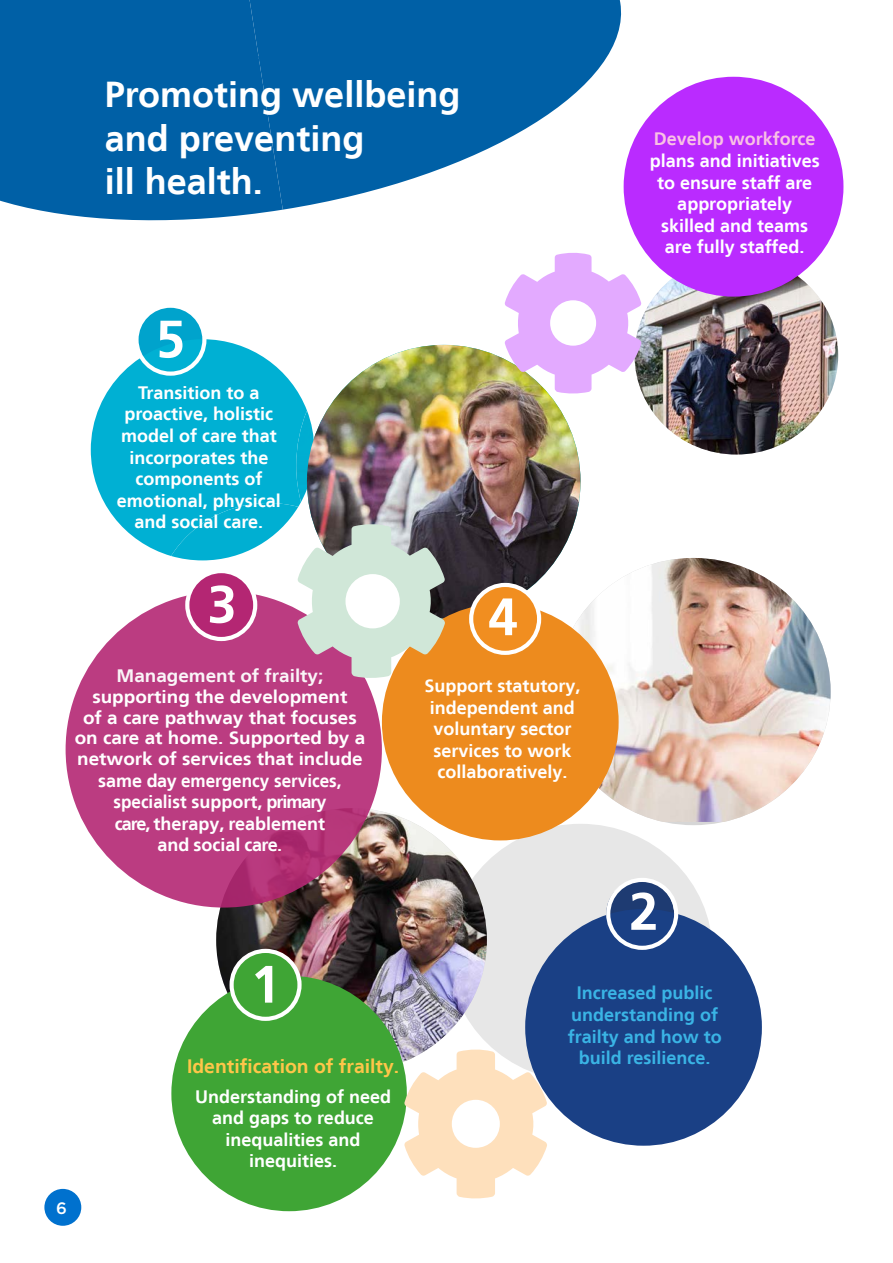
<style>
.page{position:relative;width:893px;height:1263px;background:#fff}
.page>*{position:absolute;margin:0;border:0;box-sizing:border-box;transform-origin:0 0}
.t1{font:700 56.7px "Frutiger LT";color:#fff}
.t2{font:700 52.65px "Frutiger LT";color:#fff}
.t3{font:700 36px/43.2px "Frutiger LT";color:#fff}
.t4{font:700 19.35px "Frutiger LT";color:#ffc649}
.t5{font:700 18px/21.6px "Frutiger LT";color:#fff;text-align:center}
.t6{font:700 18px/21.3px "Frutiger LT";color:#fff;text-align:center;scale:1.05 1}
.t7{font:700 18px/21.6px "Frutiger LT";color:#3ab4e5;text-align:center}
.t8{font:700 18px "Frutiger LT";color:#faf5f8;scale:1.05 1}
.t9{font:700 18px "Frutiger LT";color:#f9c1e4}
.t10{font:500 16.5px "Gotham";color:#fff}
</style>
<div class="page">
<div style="left:44px;top:1189px;width:37px;height:37px;background:#0071ce;border-radius:50%"></div>
<div style="left:0;top:0;width:280px;height:221px;background:#0060a6"></div>
<svg style="left:235px;top:0;width:398px;height:210px;fill:#0060a6"></svg>
<div style="left:449px;top:824px;width:263px;height:257px;background:#e7e7e7;border-radius:50%"></div>
<img style="left:642px;top:256px;width:196px;height:199px">
<img style="left:307px;top:411px;width:7px;height:54px">
<div style="left:136px;top:306px;width:68px;height:68px;background:#00a3cc;border-radius:50%"></div>
<div style="left:606px;top:880px;width:68px;height:68px;background:#1e3b72;border-radius:50%"></div>
<div style="left:624px;top:77px;width:219px;height:220px;background:#ba2bff;border-radius:50%"></div>
<div style="left:525px;top:909px;width:237px;height:237px;background:#1a4085;border-radius:50%"></div>
<div style="left:606px;top:878px;width:72px;height:72px;border:4px solid #fff;border-radius:50%"></div>
<img style="left:216px;top:808px;width:271px;height:253px">
<div style="left:171px;top:976px;width:236px;height:235px;background:#3fa535;border-radius:50%"></div>
<img style="left:307px;top:345px;width:273px;height:273px;border-radius:137px">
<svg style="left:91px;top:339px;width:216px;height:217px;fill:#00b0d3"></svg>
<div style="left:134px;top:304px;width:72px;height:72px;border:4px solid #fff;border-radius:50%"></div>
<div style="left:66px;top:591px;width:316px;height:316px;background:#bb3c81;border-radius:50%"></div>
<div style="left:232px;top:951px;width:67px;height:68px;background:#3fa535;border-radius:50%"></div>
<div style="left:230px;top:949px;width:72px;height:72px;border:4px solid #fff;border-radius:50%"></div>
<img style="left:556px;top:558px;width:275px;height:264px">
<div style="left:382px;top:604px;width:237px;height:236px;background:#ed8b1e;border-radius:50%"></div>
<div style="left:471px;top:585px;width:68px;height:68px;background:#f18e20;border-radius:50%"></div>
<div style="left:469px;top:583px;width:72px;height:72px;border:4px solid #fff;border-radius:50%"></div>
<svg style="left:504px;top:318px;width:138px;height:76px"></svg>
<svg style="left:404px;top:1049px;width:143px;height:70px"></svg>
<svg style="left:171px;top:465px;width:274px;height:213px"></svg>
<h3 class="t3" style="left:105px;top:73px;width:357px">Promoting wellbeing and preventing<br>ill health.</h3>
<p class="t9" style="left:654px;top:128px;width:163px">Develop workforce</p>
<p class="t5" style="left:650px;top:150px;width:171px">plans and initiatives to ensure staff are appropriately skilled and teams are fully staffed.</p>
<h2 class="t2" style="left:156px;top:308px;width:31px">5</h2>
<p class="t5" style="left:117px;top:382px;width:165px">Transition to a proactive, holistic model of care that incorporates the components of emotional, physical and social care.</p>
<h1 class="t1" style="left:205px;top:570px;width:33px">3</h1>
<h2 class="t2" style="left:195px;top:581px;width:31px">3</h2>
<p class="t8" style="left:116px;top:665px;width:199px">Management of frailty;</p>
<p class="t6" style="left:75px;top:686px;width:278px">supporting the development<br>of a care pathway that focuses on care at home. Supported by a network of services that include same day emergency services, specialist support, primary<br>care, therapy, reablement<br>and social care.</p>
<p class="t10" style="left:56px;top:1197px;width:12px">6</p>
<h2 class="t2" style="left:251px;top:953px;width:31px">1</h2>
<p class="t4" style="left:187px;top:1055px;width:214px">Identification of frailty.</p>
<p class="t5" style="left:195px;top:1086px;width:197px">Understanding of need and gaps to reduce inequalities and inequities.</p>
<h2 class="t2" style="left:488px;top:586px;width:31px">4</h2>
<p class="t5" style="left:424px;top:675px;width:157px">Support statutory, independent and voluntary sector services to work collaboratively.</p>
<h2 class="t2" style="left:629px;top:880px;width:31px">2</h2>
<p class="t7" style="left:568px;top:982px;width:156px">Increased public understanding of frailty and how to build resilience.</p>
</div>
